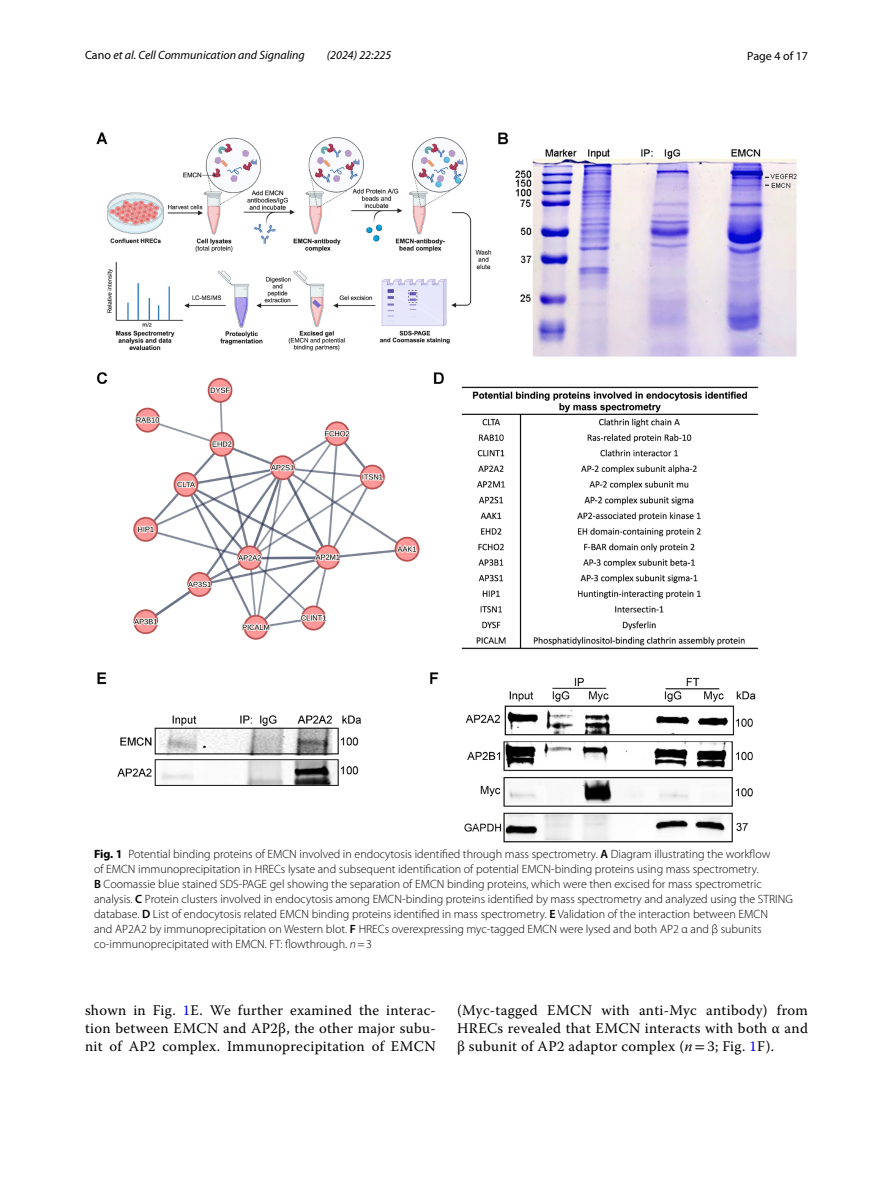
<style>
.page{position:relative;width:893px;height:1187px;background:#fff}
.page>*{position:absolute;margin:0;border:0;box-sizing:border-box;transform-origin:0 0}
.t1{font:14.7px/18px "Warnock Pro";letter-spacing:.02em;color:#000;text-align:justify}
.t2{font:300 12px/15px "Myriad Pro";color:#000}
.t3{font:italic 12px "Myriad Pro";color:#000}
.t4{font:12px "Myriad Pro";color:#000}
.s1{font-style:normal}
.s2{font-weight:700}
.s3{font-weight:600}
.s4{font-style:italic}
.s5{color:#00f}
.s6{font-family:"STIX"}
</style>
<div class="page">
<img style="left:96px;top:133px;width:701px;height:709px">
<p class="t3" style="left:85px;top:48px;width:221px"><span class="s1">Cano</span> et al. Cell Communication and Signaling</p>
<p class="t3" style="left:327px;top:48px;width:66px">(2024) 22:225</p>
<p class="t4" style="left:747px;top:48px;width:62px">Page 4 of 17</p>
<p class="t2" style="left:94px;top:846px;width:700px"><span class="s2">Fig. 1</span> Potential binding proteins of EMCN involved in endocytosis identified through mass spectrometry. <span class="s3">A</span> Diagram illustrating the workflow<br>of EMCN immunoprecipitation in HRECs lysate and subsequent identification of potential EMCN-binding proteins using mass spectrometry.<br><span class="s3">B</span> Coomassie blue stained SDS-PAGE gel showing the separation of EMCN binding proteins, which were then excised for mass spectrometric analysis. <span class="s3">C</span> Protein clusters involved in endocytosis among EMCN-binding proteins identified by mass spectrometry and analyzed using the STRING database. <span class="s3">D</span> List of endocytosis related EMCN binding proteins identified in mass spectrometry. <span class="s3">E</span> Validation of the interaction between EMCN<br>and AP2A2 by immunoprecipitation on Western blot. <span class="s3">F</span> HRECs overexpressing myc-tagged EMCN were lysed and both AP2 α and β subunits co-immunoprecipitated with EMCN. FT: flowthrough. <span class="s4">n</span>=3</p>
<p class="t1" style="left:85px;top:1001px;width:352px">shown in Fig. <span class="s5">1</span>E. We further examined the interac&shy;tion between EMCN and AP2β, the other major subu&shy;nit of AP2 complex. Immunoprecipitation of EMCN</p>
<p class="t1" style="left:457px;top:1001px;width:352px">(Myc-tagged EMCN with anti-Myc antibody) from HRECs revealed that EMCN interacts with both α and β subunit of AP2 adaptor complex (<span class="s4">n</span><span class="s6">=</span>3; Fig. <span class="s5">1</span>F).</p>
</div>
